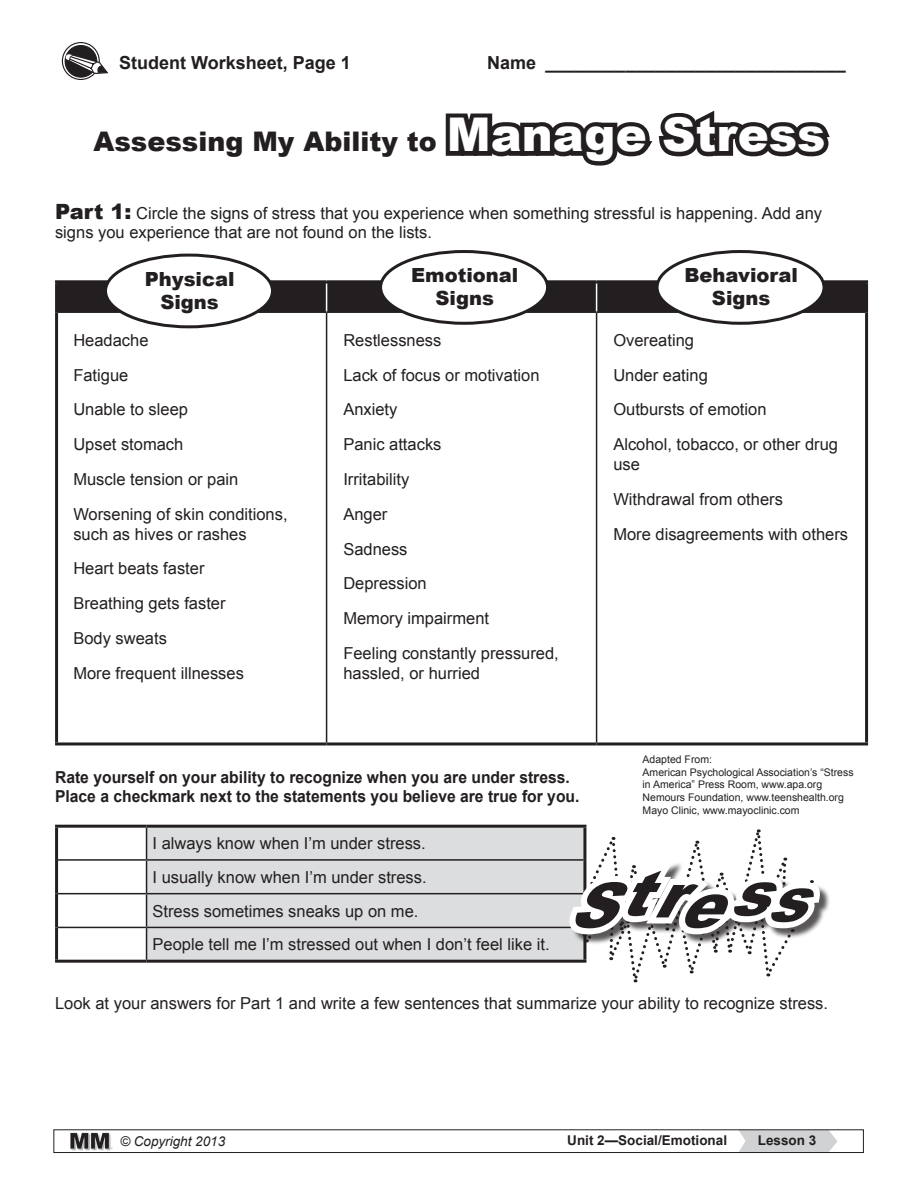
<style>
.page{position:relative;width:918px;height:1188px;background:#fff}
.page>*{position:absolute;margin:0;border:0;box-sizing:border-box;transform-origin:0 0}
.t1{font:italic 900 62.55px "Arial";color:#231f20}
.t2{font:900 27px "Arial";color:#231f20}
.Normal__Web{font:900 19.5px/23.4px "Arial";color:#231f20;text-align:center}
.t3{font:700 18px "Arial";color:#231f20}
.Normal__Web-2{font:16.5px/19.8px "Arial";color:#231f20}
.t4{font:700 16.5px/19.8px "Arial";color:#231f20;scale:.95 1}
.t5{font:700 13.5px "Arial";color:#231f20}
.t6{font:italic 13.5px "Arial";color:#231f20}
.t7{font:10.5px/12.6px "Arial";color:#231f20}
.s1{font-size:46.5px;color:#fff}
.s2{font-weight:900;font-size:21px}
</style>
<div class="page">
<svg style="left:739px;top:1131px;width:99px;height:20px"></svg>
<img style="left:70px;top:1132px;width:43px;height:19px">
<div style="left:53px;top:1129px;width:811px;height:24px;border:1px solid #231f20"></div>
<svg style="left:61px;top:42px;width:48px;height:38px"></svg>
<svg style="left:445px;top:110px;width:385px;height:56px"></svg>
<hr style="left:58px;top:311px;width:269px;height:2px;background:#231f20">
<hr style="left:327px;top:311px;width:270px;height:2px;background:#231f20">
<hr style="left:326px;top:313px;width:1px;height:429px;background:#231f20">
<hr style="left:597px;top:311px;width:268px;height:2px;background:#231f20">
<hr style="left:596px;top:313px;width:1px;height:429px;background:#231f20">
<div style="left:58px;top:283px;width:807px;height:29px;background:#231f20"></div>
<hr style="left:55px;top:280px;width:272px;height:3px;background:#231f20">
<hr style="left:55px;top:283px;width:3px;height:29px;background:#231f20">
<hr style="left:327px;top:280px;width:270px;height:3px;background:#231f20">
<hr style="left:597px;top:280px;width:271px;height:3px;background:#231f20">
<hr style="left:865px;top:283px;width:3px;height:29px;background:#231f20">
<hr style="left:55px;top:312px;width:3px;height:430px;background:#231f20">
<hr style="left:865px;top:312px;width:3px;height:430px;background:#231f20">
<hr style="left:55px;top:742px;width:272px;height:3px;background:#231f20">
<hr style="left:327px;top:742px;width:270px;height:3px;background:#231f20">
<hr style="left:597px;top:742px;width:271px;height:3px;background:#231f20">
<div style="left:147px;top:828px;width:436px;height:132px;background:#dcdddf"></div>
<hr style="left:146px;top:828px;width:1px;height:31px;background:#231f20">
<hr style="left:58px;top:859px;width:89px;height:2px;background:#231f20">
<hr style="left:147px;top:859px;width:436px;height:2px;background:#231f20">
<hr style="left:146px;top:861px;width:1px;height:32px;background:#231f20">
<hr style="left:58px;top:893px;width:89px;height:1px;background:#231f20">
<hr style="left:147px;top:893px;width:436px;height:1px;background:#231f20">
<hr style="left:146px;top:894px;width:1px;height:33px;background:#231f20">
<hr style="left:58px;top:927px;width:89px;height:1px;background:#231f20">
<hr style="left:147px;top:927px;width:436px;height:1px;background:#231f20">
<hr style="left:146px;top:928px;width:1px;height:32px;background:#231f20">
<hr style="left:55px;top:825px;width:92px;height:3px;background:#231f20">
<hr style="left:55px;top:828px;width:3px;height:32px;background:#231f20">
<hr style="left:147px;top:825px;width:439px;height:3px;background:#231f20">
<hr style="left:583px;top:828px;width:3px;height:32px;background:#231f20">
<hr style="left:55px;top:860px;width:3px;height:34px;background:#231f20">
<hr style="left:55px;top:894px;width:3px;height:33px;background:#231f20">
<hr style="left:55px;top:927px;width:3px;height:33px;background:#231f20">
<hr style="left:55px;top:960px;width:92px;height:3px;background:#231f20">
<hr style="left:147px;top:960px;width:439px;height:3px;background:#231f20">
<div style="left:106px;top:255px;width:166px;height:72px;background:#fff;border-radius:50%"></div>
<div style="left:104px;top:254px;width:170px;height:74px;border:3px solid #231f20;border-radius:50%"></div>
<div style="left:381px;top:252px;width:167px;height:71px;background:#fff;border-radius:50%"></div>
<div style="left:379px;top:250px;width:170px;height:75px;border:3px solid #231f20;border-radius:50%"></div>
<div style="left:657px;top:252px;width:167px;height:71px;background:#fff;border-radius:50%"></div>
<div style="left:656px;top:250px;width:170px;height:75px;border:3px solid #231f20;border-radius:50%"></div>
<svg style="left:557px;top:829px;width:273px;height:153px"></svg>
<p class="t3" style="left:119px;top:50px;width:233px">Student Worksheet, Page 1</p>
<p class="t3" style="left:487px;top:50px;width:360px">Name ______________________________</p>
<p class="t2" style="left:93px;top:122px;width:734px">Assessing My Ability to <span class="s1">Manage Stress</span></p>
<p class="Normal__Web-2" style="left:55px;top:203px;width:769px"><span class="s2">Part 1:</span> Circle the signs of stress that you experience when something stressful is happening. Add any signs you experience that are not found on the lists.</p>
<p class="Normal__Web" style="left:145px;top:266px;width:91px">Physical<br>Signs</p>
<p class="Normal__Web" style="left:411px;top:263px;width:109px">Emotional<br>Signs</p>
<p class="Normal__Web" style="left:684px;top:263px;width:115px">Behavioral<br>Signs</p>
<p class="Normal__Web-2" style="left:73px;top:330px;width:77px">Headache</p>
<p class="Normal__Web-2" style="left:73px;top:365px;width:57px">Fatigue</p>
<p class="Normal__Web-2" style="left:73px;top:400px;width:116px">Unable to sleep</p>
<p class="Normal__Web-2" style="left:73px;top:435px;width:112px">Upset stomach</p>
<p class="Normal__Web-2" style="left:73px;top:469px;width:167px">Muscle tension or pain</p>
<p class="Normal__Web-2" style="left:73px;top:504px;width:216px">Worsening of skin conditions, such as hives or rashes</p>
<p class="Normal__Web-2" style="left:73px;top:559px;width:133px">Heart beats faster</p>
<p class="Normal__Web-2" style="left:73px;top:594px;width:154px">Breathing gets faster</p>
<p class="Normal__Web-2" style="left:73px;top:628px;width:95px">Body sweats</p>
<p class="Normal__Web-2" style="left:73px;top:663px;width:172px">More frequent illnesses</p>
<p class="Normal__Web-2" style="left:343px;top:330px;width:100px">Restlessness</p>
<p class="Normal__Web-2" style="left:343px;top:365px;width:198px">Lack of focus or motivation</p>
<p class="Normal__Web-2" style="left:343px;top:400px;width:56px">Anxiety</p>
<p class="Normal__Web-2" style="left:343px;top:435px;width:100px">Panic attacks</p>
<p class="Normal__Web-2" style="left:343px;top:469px;width:67px">Irritability</p>
<p class="Normal__Web-2" style="left:343px;top:504px;width:46px">Anger</p>
<p class="Normal__Web-2" style="left:343px;top:539px;width:66px">Sadness</p>
<p class="Normal__Web-2" style="left:343px;top:574px;width:85px">Depression</p>
<p class="Normal__Web-2" style="left:343px;top:609px;width:147px">Memory impairment</p>
<p class="Normal__Web-2" style="left:343px;top:643px;width:217px">Feeling constantly pressured, hassled, or hurried</p>
<p class="Normal__Web-2" style="left:613px;top:330px;width:82px">Overeating</p>
<p class="Normal__Web-2" style="left:613px;top:365px;width:96px">Under eating</p>
<p class="Normal__Web-2" style="left:613px;top:400px;width:155px">Outbursts of emotion</p>
<p class="Normal__Web-2" style="left:613px;top:435px;width:226px">Alcohol, tobacco, or other drug use</p>
<p class="Normal__Web-2" style="left:613px;top:489px;width:171px">Withdrawal from others</p>
<p class="Normal__Web-2" style="left:613px;top:524px;width:236px">More disagreements with others</p>
<p class="t7" style="left:643px;top:753px;width:71px">Adapted From:</p>
<p class="t7" style="left:643px;top:766px;width:213px">American Psychological Association’s “Stress in America” Press Room, www.apa.org</p>
<p class="t7" style="left:643px;top:791px;width:203px">Nemours Foundation, www.teenshealth.org</p>
<p class="t7" style="left:643px;top:804px;width:158px">Mayo Clinic, www.mayoclinic.com</p>
<p class="t4" style="left:55px;top:767px;width:554px">Rate yourself on your ability to recognize when you are under stress.<br>Place a checkmark next to the statements you believe are true for you.</p>
<p class="Normal__Web-2" style="left:153px;top:834px;width:275px">I always know when I’m under stress.</p>
<p class="Normal__Web-2" style="left:153px;top:867px;width:276px">I usually know when I’m under stress.</p>
<p class="Normal__Web-2" style="left:153px;top:901px;width:267px">Stress sometimes sneaks up on me.</p>
<p class="Normal__Web-2" style="left:153px;top:935px;width:399px">People tell me I’m stressed out when I don’t feel like it.</p>
<p class="t1" style="left:567px;top:852px;width:285px">Stress</p>
<p class="Normal__Web-2" style="left:55px;top:993px;width:775px">Look at your answers for Part 1 and write a few sentences that summarize your ability to recognize stress.</p>
<p class="t6" style="left:120px;top:1133px;width:107px">© Copyright 2013</p>
<p class="t5" style="left:567px;top:1132px;width:161px">Unit 2—Social/Emotional</p>
<p class="t5" style="left:758px;top:1132px;width:60px">Lesson 3</p>
</div>
